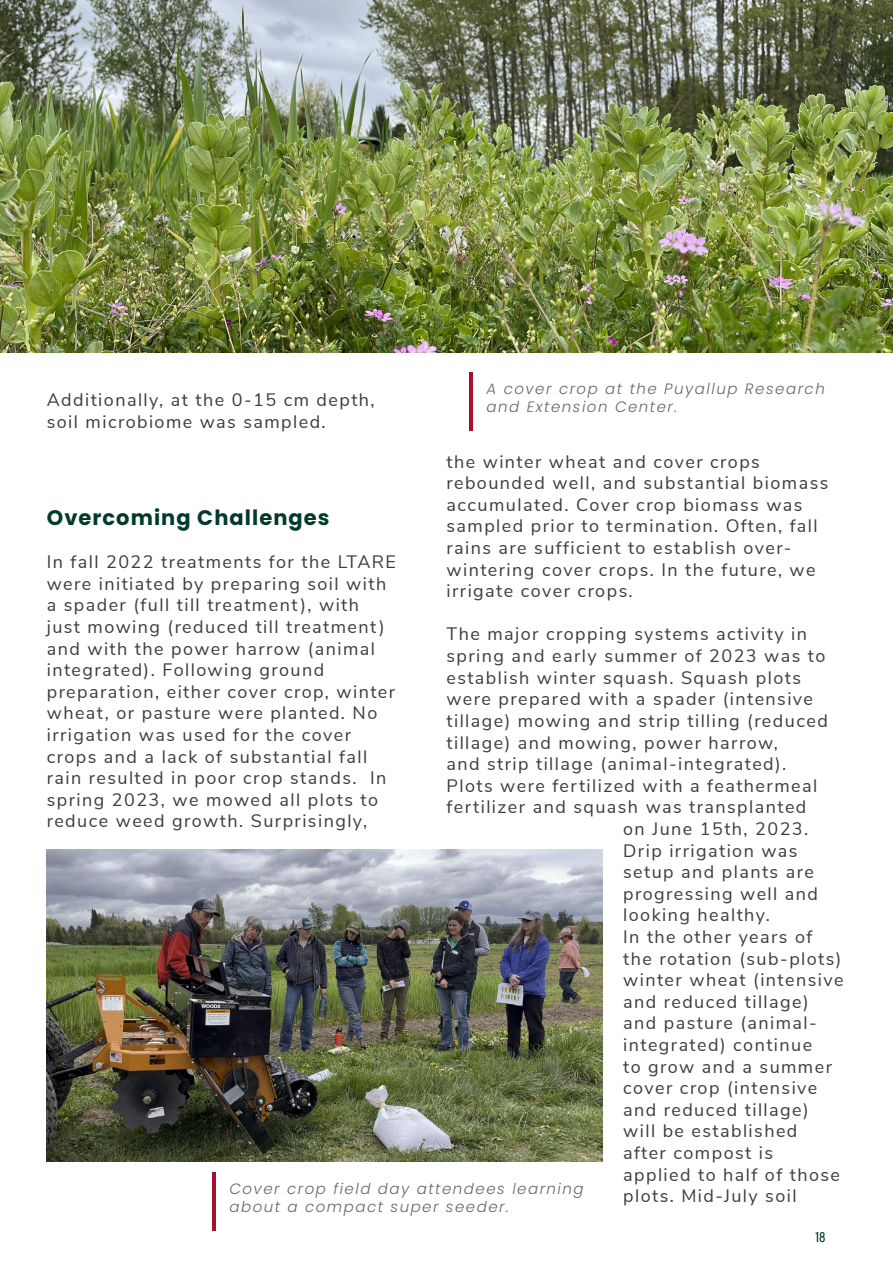
<style>
.page{position:relative;width:893px;height:1263px;background:#fff}
.page>*{position:absolute;margin:0;border:0;box-sizing:border-box;transform-origin:0 0}
.Heading_2{font:700 21px "Poppins";letter-spacing:.05em;color:#023b2c}
.t1{font:18px/21.6px "Nunito Sans";letter-spacing:.08em;color:#3e3d3d}
.t2{font:italic 300 15px/18px "Poppins";letter-spacing:.1em;color:#686960}
.t3{font:500 15px "Acumin Pro Cond";color:#023b2c}
</style>
<div class="page">
<hr style="left:469px;top:373px;width:4px;height:58px;background:#a60f2d">
<hr style="left:212px;top:1172px;width:4px;height:59px;background:#a60f2d">
<img style="left:47px;top:849px;width:555px;height:312px">
<img style="left:0;top:0;width:893px;height:352px">
<p class="t1" style="left:47px;top:388px;width:329px">Additionally, at the 0-15 cm depth, soil microbiome was sampled.</p>
<p class="t2" style="left:487px;top:380px;width:340px">A cover crop at the Puyallup Research and Extension Center.</p>
<p class="t1" style="left:446px;top:449px;width:383px">the winter wheat and cover crops rebounded well, and substantial biomass accumulated. Cover crop biomass was sampled prior to termination. Often, fall rains are sufficient to establish over&shy;wintering cover crops. In the future, we irrigate cover crops.</p>
<p class="t1" style="left:446px;top:622px;width:362px">The major cropping systems activity in</p>
<p class="t1" style="left:446px;top:644px;width:380px">spring and early summer of 2023 was to</p>
<p class="t1" style="left:446px;top:665px;width:356px">establish winter squash. Squash plots</p>
<p class="t1" style="left:446px;top:687px;width:368px">were prepared with a spader (intensive</p>
<p class="t1" style="left:446px;top:709px;width:383px">tillage) mowing and strip tilling (reduced</p>
<p class="t1" style="left:446px;top:730px;width:333px">tillage) and mowing, power harrow,</p>
<p class="t1" style="left:446px;top:752px;width:341px">and strip tillage (animal-integrated).</p>
<p class="t1" style="left:446px;top:773px;width:372px">Plots were fertilized with a feathermeal</p>
<p class="t1" style="left:446px;top:795px;width:361px">fertilizer and squash was transplanted</p>
<p class="t1" style="left:623px;top:817px;width:187px">on June 15th, 2023.</p>
<p class="t1" style="left:623px;top:838px;width:176px">Drip irrigation was</p>
<p class="t1" style="left:623px;top:860px;width:192px">setup and plants are</p>
<p class="t1" style="left:623px;top:881px;width:196px">progressing well and</p>
<p class="t1" style="left:623px;top:903px;width:148px">looking healthy.</p>
<p class="t1" style="left:623px;top:925px;width:222px">In the other years of the rotation (sub-plots) winter wheat (intensive and reduced tillage) and pasture (animal&shy;integrated) continue<br>to grow and a summer cover crop (intensive and reduced tillage) will be established after compost is applied to half of those plots. Mid-July soil</p>
<p class="Heading_2" style="left:47px;top:505px;width:284px">Overcoming Challenges</p>
<p class="t1" style="left:47px;top:550px;width:351px">In fall 2022 treatments for the LTARE were initiated by preparing soil with a spader (full till treatment), with just mowing (reduced till treatment) and with the power harrow (animal integrated). Following ground preparation, either cover crop, winter wheat, or pasture were planted. No irrigation was used for the cover crops and a lack of substantial fall rain resulted in poor crop stands. In spring 2023, we mowed all plots to reduce weed growth. Surprisingly,</p>
<p class="t2" style="left:229px;top:1180px;width:356px">Cover crop field day attendees learning about a compact super seeder.</p>
<p class="t3" style="left:815px;top:1227px;width:12px">18</p>
</div>
